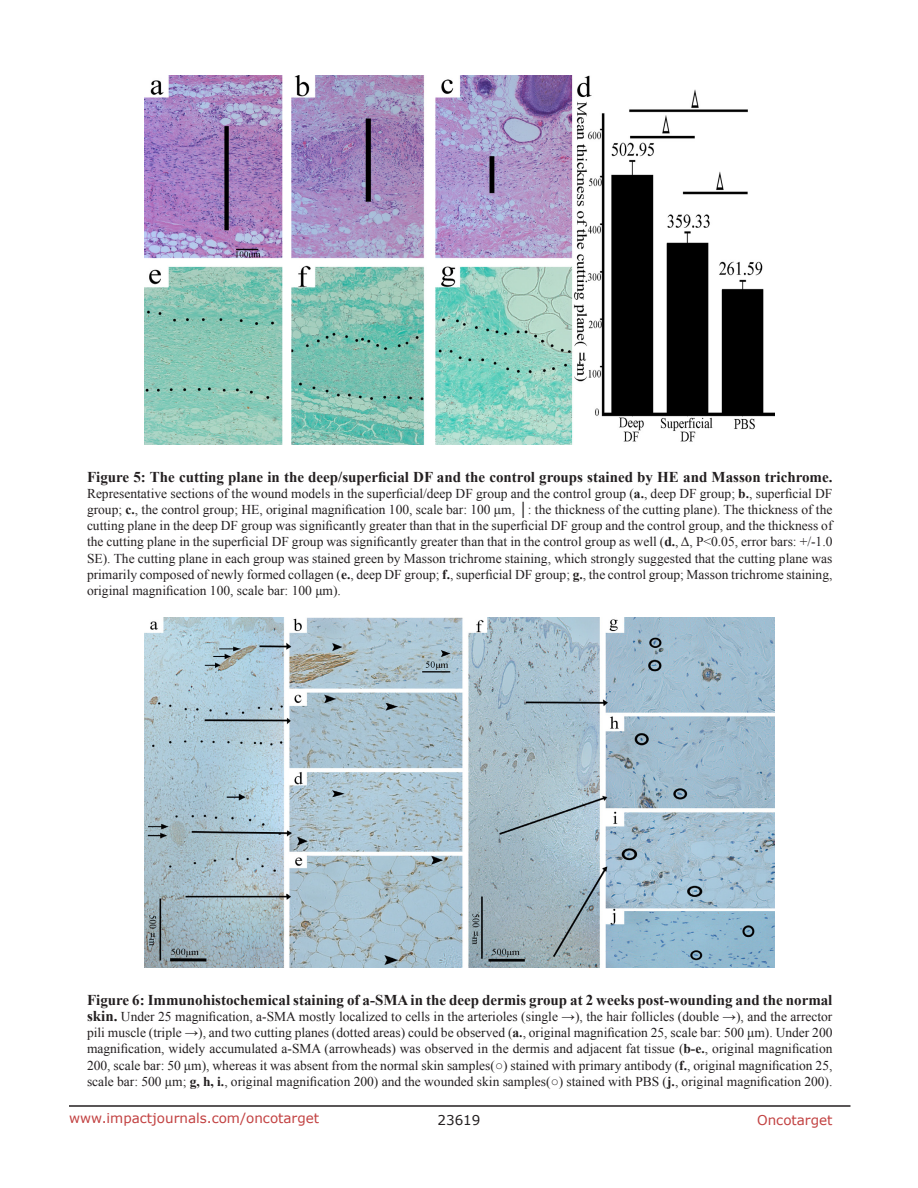
<style>
.page{position:relative;width:918px;height:1188px;background:#fff}
.page>*{position:absolute;margin:0;border:0;box-sizing:border-box;transform-origin:0 0}
.figuretext{font:700 15px "Times New Roman";color:#231f20}
.figuretext-2{font:13.5px/16.2px "Times New Roman";color:#231f20;text-align:justify}
.t1{font:13.5px "Verdana";color:#c24141}
.t2{font:13.5px "Verdana";color:#231f20}
.s1{font-weight:700}
.s2{font-weight:700;font-size:15px}
</style>
<div class="page">
<hr style="left:69px;top:1105px;width:781px;height:2px;background:#231f20">
<img style="left:145px;top:75px;width:630px;height:369px">
<img style="left:145px;top:617px;width:630px;height:350px">
<p class="figuretext" style="left:87px;top:466px;width:747px">Figure 5: The cutting plane in the deep/superficial DF and the control groups stained by HE and Masson trichrome.</p>
<p class="figuretext-2" style="left:87px;top:485px;width:747px">Representative sections of the wound models in the superficial/deep DF group and the control group (<span class="s1">a.</span>, deep DF group; <span class="s1">b.</span>, superficial DF group; <span class="s1">c.</span>, the control group; HE, original magnification 100, scale bar: 100 μm, │: the thickness of the cutting plane). The thickness of the cutting plane in the deep DF group was significantly greater than that in the superficial DF group and the control group, and the thickness of the cutting plane in the superficial DF group was significantly greater than that in the control group as well (<span class="s1">d.</span>, Δ, P&lt;0.05, error bars: +/-1.0<br>SE). The cutting plane in each group was stained green by Masson trichrome staining, which strongly suggested that the cutting plane was primarily composed of newly formed collagen (<span class="s1">e.</span>, deep DF group; <span class="s1">f.</span>, superficial DF group; <span class="s1">g.</span>, the control group; Masson trichrome staining, original magnification 100, scale bar: 100 μm).</p>
<p class="figuretext" style="left:87px;top:989px;width:747px">Figure 6: Immunohistochemical staining of a-SMA in the deep dermis group at 2 weeks post-wounding and the normal</p>
<p class="figuretext-2" style="left:87px;top:1008px;width:747px"><span class="s2">skin.</span> Under 25 magnification, a-SMA mostly localized to cells in the arterioles (single →), the hair follicles (double →), and the arrector pili muscle (triple →), and two cutting planes (dotted areas) could be observed (<span class="s1">a.</span>, original magnification 25, scale bar: 500 μm). Under 200 magnification, widely accumulated a-SMA (arrowheads) was observed in the dermis and adjacent fat tissue (<span class="s1">b-e.</span>, original magnification 200, scale bar: 50 μm), whereas it was absent from the normal skin samples(○) stained with primary antibody (<span class="s1">f.</span>, original magnification 25, scale bar: 500 μm; <span class="s1">g, h, i.</span>, original magnification 200) and the wounded skin samples(○) stained with PBS (<span class="s1">j.</span>, original magnification 200).</p>
<p class="t1" style="left:69px;top:1109px;width:252px">www.impactjournals.com/oncotarget</p>
<p class="t2" style="left:438px;top:1111px;width:44px">23619</p>
<p class="t1" style="left:757px;top:1111px;width:77px">Oncotarget</p>
</div>
